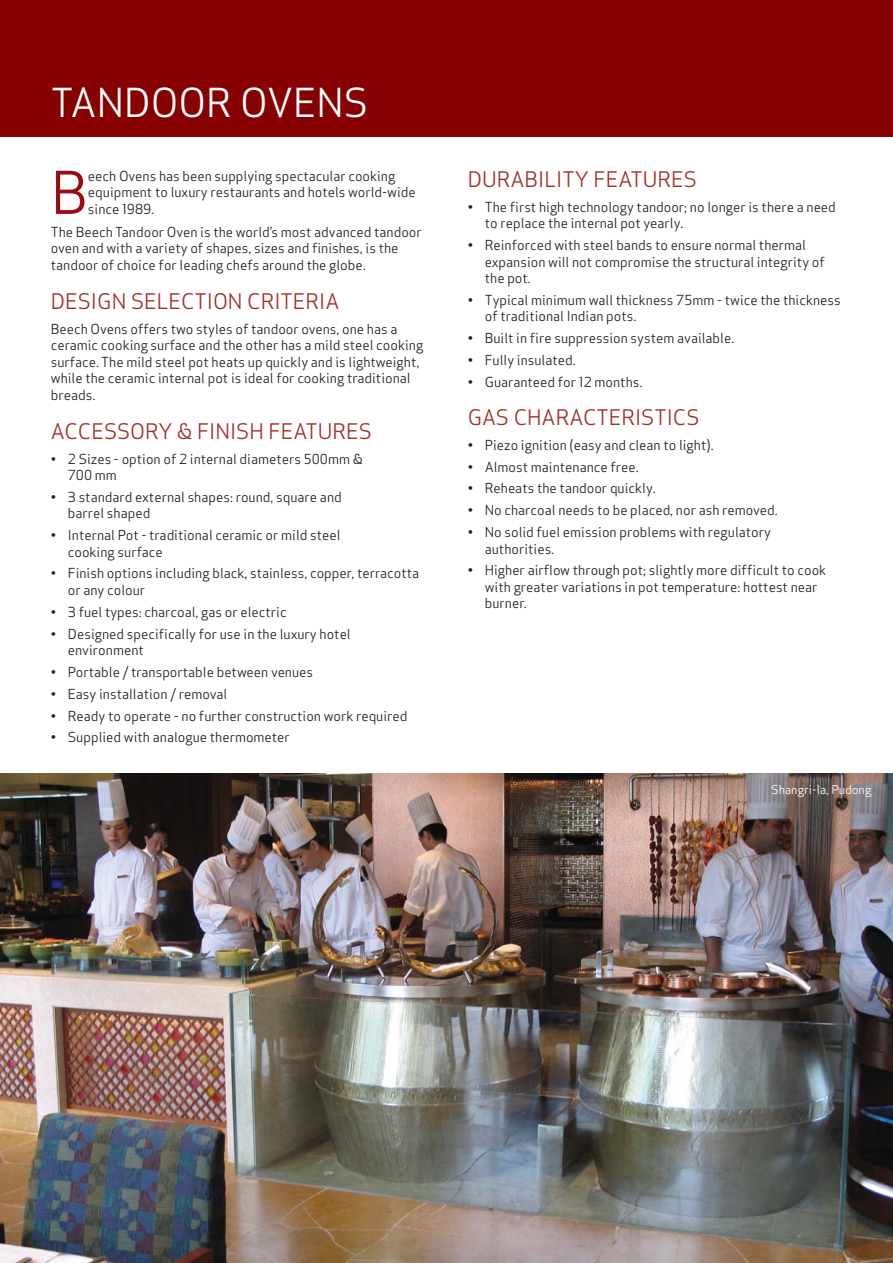
<style>
.page{position:relative;width:893px;height:1263px;background:#fff}
.page>*{position:absolute;margin:0;border:0;box-sizing:border-box;transform-origin:0 0}
.t1{font:57.45px "Apex Sans ST Book";color:#9d0a0e}
.t2{font:39px "Apex Sans ST Book";color:#fff}
.t3{font:21px "Apex Sans ST Book";color:#a13128}
.t4{font:13.5px/16.5px "Apex Sans ST Book";color:#231f20}
.t5{font:13.5px "Apex Sans C Book";color:#231f20}
.t6{font:12px "Apex Sans ST Book";color:#fff}
.s1{font-family:"Apex Sans C Book"}
.s2{font-family:"Apex Sans ST Book"}
</style>
<div class="page">
<div style="left:0;top:0;width:892px;height:136px;background:#870102"></div>
<img style="left:0;top:774px;width:892px;height:489px">
<h2 class="t2" style="left:51px;top:85px;width:319px">TANDOOR OVENS</h2>
<h1 class="t1" style="left:51px;top:166px;width:39px">B</h1>
<p class="t4" style="left:88px;top:169px;width:329px">eech Ovens has been supplying spectacular cooking equipment to luxury restaurants and hotels world-wide since <span class="s1">1989</span>.</p>
<p class="t4" style="left:51px;top:225px;width:372px">The Beech Tandoor Oven is the world’s most advanced tandoor oven and with a variety of shapes, sizes and finishes, is the tandoor of choice for leading chefs around the globe.</p>
<h3 class="t3" style="left:51px;top:291px;width:290px">DESIGN SELECTION CRITERIA</h3>
<p class="t4" style="left:51px;top:321px;width:374px">Beech Ovens offers two styles of tandoor ovens, one has a ceramic cooking surface and the other has a mild steel cooking surface. The mild steel pot heats up quickly and is lightweight, while the ceramic internal pot is ideal for cooking traditional breads.</p>
<h3 class="t3" style="left:51px;top:421px;width:322px">ACCESSORY &amp; FINISH FEATURES</h3>
<p class="t4" style="left:51px;top:451px;width:313px">• <span class="s1">2</span> Sizes - option of <span class="s1">2</span> internal diameters <span class="s1">500</span>mm &amp;</p>
<p class="t5" style="left:68px;top:467px;width:51px">700 <span class="s2">mm</span></p>
<p class="t4" style="left:68px;top:490px;width:275px;text-indent:-17px">• <span class="s1">3</span> standard external shapes: round, square and barrel shaped</p>
<p class="t4" style="left:68px;top:528px;width:274px;text-indent:-17px">• Internal Pot - traditional ceramic or mild steel cooking surface</p>
<p class="t4" style="left:68px;top:566px;width:353px;text-indent:-17px">• Finish options including black, stainless, copper, terracotta or any colour</p>
<p class="t4" style="left:51px;top:605px;width:237px">• <span class="s1">3</span> fuel types: charcoal, gas or electric</p>
<p class="t4" style="left:68px;top:626px;width:284px;text-indent:-17px">• Designed specifically for use in the luxury hotel environment</p>
<p class="t4" style="left:51px;top:665px;width:264px">• Portable / transportable between venues</p>
<p class="t4" style="left:51px;top:687px;width:178px">• Easy installation / removal</p>
<p class="t4" style="left:51px;top:708px;width:358px">• Ready to operate - no further construction work required</p>
<p class="t4" style="left:51px;top:730px;width:240px">• Supplied with analogue thermometer</p>
<h3 class="t3" style="left:468px;top:169px;width:230px">DURABILITY FEATURES</h3>
<p class="t4" style="left:485px;top:200px;width:352px;text-indent:-17px">• The first high technology tandoor; no longer is there a need to replace the internal pot yearly.</p>
<p class="t4" style="left:485px;top:238px;width:341px;text-indent:-17px">• Reinforced with steel bands to ensure normal thermal expansion will not compromise the structural integrity of the pot.</p>
<p class="t4" style="left:485px;top:293px;width:357px;text-indent:-17px">• Typical minimum wall thickness <span class="s1">75</span>mm - twice the thickness of traditional Indian pots.</p>
<p class="t4" style="left:468px;top:331px;width:268px">• Built in fire suppression system available.</p>
<p class="t4" style="left:468px;top:353px;width:109px">• Fully insulated.</p>
<p class="t4" style="left:468px;top:375px;width:176px">• Guaranteed for <span class="s1">12</span> months.</p>
<h3 class="t3" style="left:468px;top:407px;width:233px">GAS CHARACTERISTICS</h3>
<p class="t4" style="left:468px;top:438px;width:247px">• Piezo ignition (easy and clean to light).</p>
<p class="t4" style="left:468px;top:459px;width:172px">• Almost maintenance free.</p>
<p class="t4" style="left:468px;top:481px;width:189px">• Reheats the tandoor quickly.</p>
<p class="t4" style="left:468px;top:503px;width:311px">• No charcoal needs to be placed, nor ash removed.</p>
<p class="t4" style="left:485px;top:525px;width:288px;text-indent:-17px">• No solid fuel emission problems with regulatory authorities.</p>
<p class="t4" style="left:485px;top:563px;width:343px;text-indent:-17px">• Higher airflow through pot; slightly more difficult to cook with greater variations in pot temperature: hottest near burner.</p>
<p class="t6" style="left:771px;top:784px;width:102px">Shangri-la, Pudong</p>
</div>
